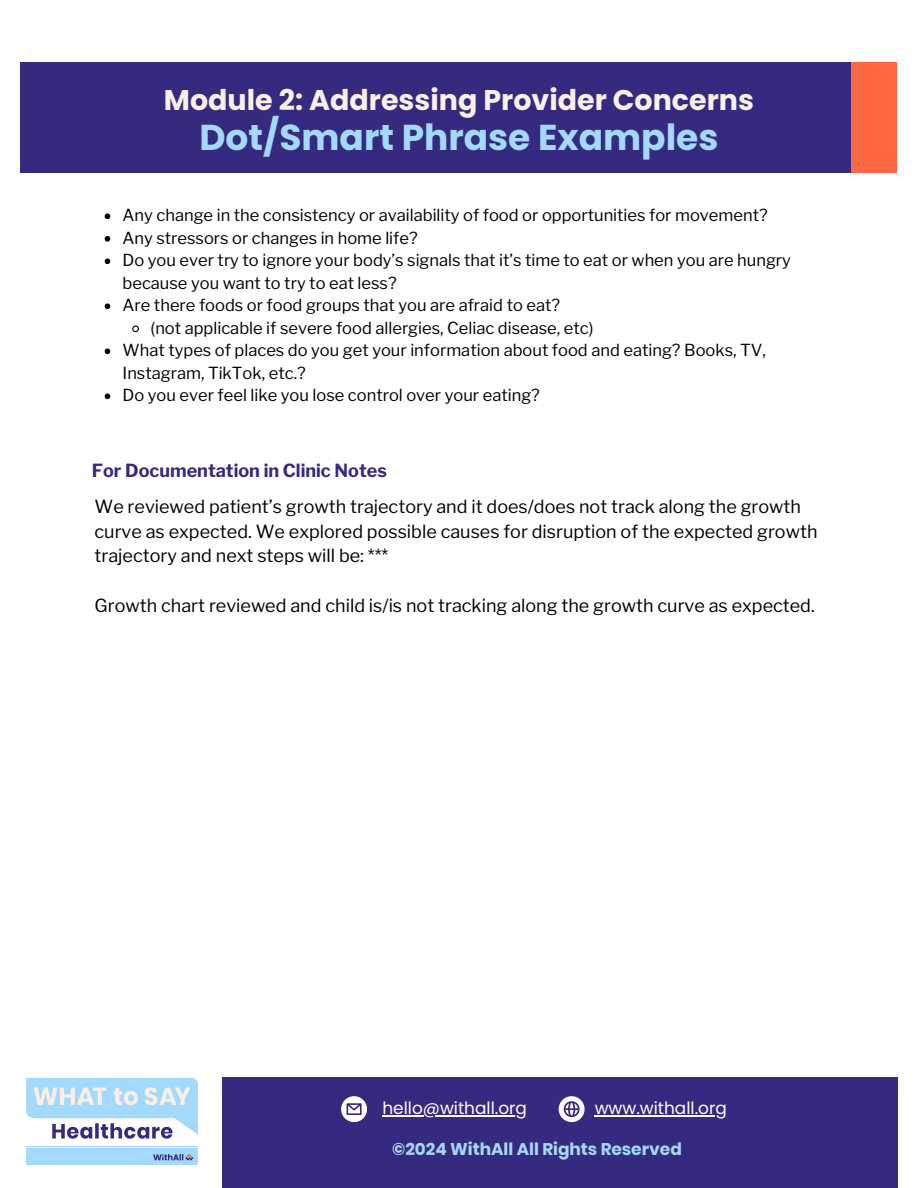
<style>
.page{position:relative;width:918px;height:1188px;background:#fff}
.page>*{position:absolute;margin:0;border:0;box-sizing:border-box;transform-origin:0 0}
.t1{font:700 36px "Poppins";color:#a2d9fc}
.t2{font:700 28.5px "Poppins";color:#faf0e8}
.t3{font:18px/24.8px "Libre Franklin";color:#000}
.t4{font:700 18px "Libre Franklin";color:#362980}
.t5{font:16.95px "Poppins";color:#fff}
.t6{font:700 16.95px "Poppins";color:#a2d9fc}
.t7{font:16.5px/22.5px "Libre Franklin";color:#000}
</style>
<div class="page">
<div style="left:20px;top:62px;width:831px;height:111px;background:#362980"></div>
<div style="left:851px;top:62px;width:45px;height:111px;background:#fc6640"></div>
<img style="left:27px;top:1079px;width:171px;height:85px">
<div style="left:222px;top:1077px;width:676px;height:111px;background:#362980"></div>
<svg style="left:341px;top:1096px;width:26px;height:26px"></svg>
<svg style="left:559px;top:1096px;width:26px;height:26px"></svg>
<hr style="left:595px;top:1115px;width:132px;height:1px;background:#fff">
<hr style="left:382px;top:1115px;width:145px;height:1px;background:#fff">
<svg style="left:105px;top:213px;width:5px;height:6px"></svg>
<svg style="left:105px;top:236px;width:5px;height:6px"></svg>
<svg style="left:105px;top:258px;width:5px;height:6px"></svg>
<svg style="left:105px;top:303px;width:5px;height:6px"></svg>
<svg style="left:132px;top:325px;width:7px;height:8px"></svg>
<svg style="left:105px;top:348px;width:5px;height:6px"></svg>
<svg style="left:105px;top:393px;width:5px;height:6px"></svg>
<p class="t2" style="left:164px;top:80px;width:592px">Module 2: Addressing Provider Concerns</p>
<p class="t1" style="left:199px;top:112px;width:521px">Dot/Smart Phrase Examples</p>
<p class="t7" style="left:123px;top:204px;width:647px">Any change in the consistency or availability of food or opportunities for movement?</p>
<p class="t7" style="left:123px;top:227px;width:297px">Any stressors or changes in home life?</p>
<p class="t7" style="left:123px;top:249px;width:670px">Do you ever try to ignore your body’s signals that it’s time to eat or when you are hungry because you want to try to eat less?</p>
<p class="t7" style="left:123px;top:294px;width:439px">Are there foods or food groups that you are afraid to eat?</p>
<p class="t7" style="left:151px;top:317px;width:444px">(not applicable if severe food allergies, Celiac disease, etc)</p>
<p class="t7" style="left:123px;top:339px;width:645px">What types of places do you get your information about food and eating? Books, TV,<br>Instagram, TikTok, etc.?</p>
<p class="t7" style="left:123px;top:384px;width:419px">Do you ever feel like you lose control over your eating?</p>
<p class="t4" style="left:92px;top:460px;width:297px">For Documentation in Clinic Notes</p>
<p class="t3" style="left:95px;top:494px;width:724px">We reviewed patient’s growth trajectory and it does/does not track along the growth curve as expected. We explored possible causes for disruption of the expected growth trajectory and next steps will be: ***</p>
<p class="t3" style="left:95px;top:593px;width:722px">Growth chart reviewed and child is/is not tracking along the growth curve as expected.</p>
<p class="t5" style="left:382px;top:1096px;width:146px">hello@withall.org</p>
<p class="t5" style="left:595px;top:1096px;width:134px">www.withall.org</p>
<p class="t6" style="left:392px;top:1137px;width:291px">©2024 WithAll All Rights Reserved</p>
</div>
